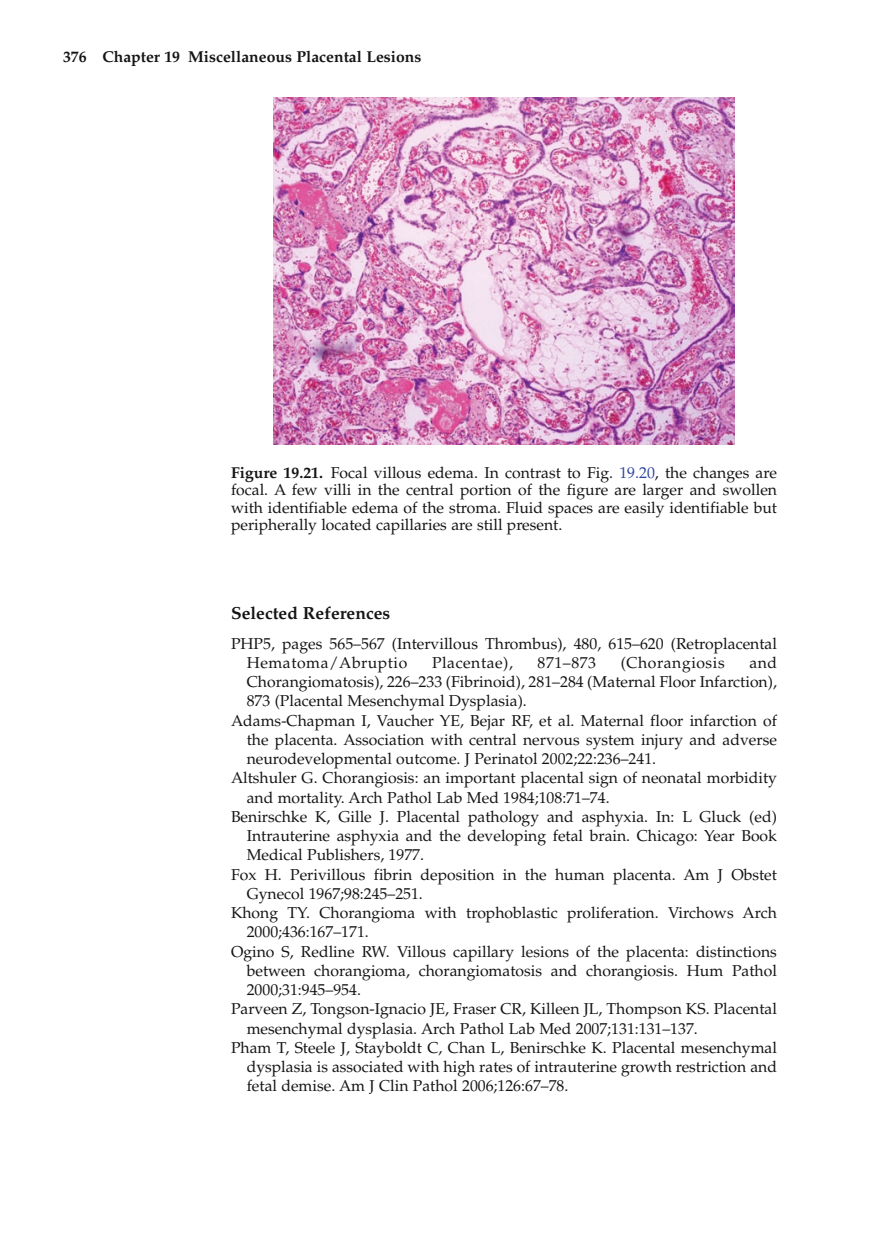
<style>
.page{position:relative;width:882px;height:1260px;background:#fff}
.page>*{position:absolute;margin:0;border:0;box-sizing:border-box;transform-origin:0 0}
.t1{font:700 17.5px "Palatino";color:#131413}
.t2{font:15.75px/17.5px "Palatino";color:#131413;text-align:justify}
.t3{font:700 15.75px "Palatino";color:#131413}
.t4{font:15.75px "Palatino";letter-spacing:.035em;color:#131413}
.s1{font-weight:700}
.s2{color:#2e45a1}
</style>
<div class="page">
<img style="left:273px;top:97px;width:462px;height:348px">
<p class="t3" style="left:63px;top:48px;width:360px">376 Chapter 19 Miscellaneous Placental Lesions</p>
<p class="t2" style="left:231px;top:464px;width:548px"><span class="s1">Figure 19.21.</span> Focal villous edema. In contrast to Fig. <span class="s2">19.20</span>, the changes are focal. A few villi in the central portion of the figure are larger and swollen with identifiable edema of the stroma. Fluid spaces are easily identifiable but peripherally located capillaries are still present.</p>
<p class="t1" style="left:231px;top:603px;width:161px">Selected References</p>
<p class="t2" style="left:247px;top:634px;width:532px;line-height:19.2px;text-indent:-16px">PHP5, pages 565–567 (Intervillous Thrombus), 480, 615–620 (Retroplacental<br>Hematoma/Abruptio</p>
<p class="t4" style="left:432px;top:653px;width:82px">Placentae),</p>
<p class="t2" style="left:538px;top:654px;width:60px">871–873</p>
<p class="t4" style="left:621px;top:653px;width:105px">(Chorangiosis</p>
<p class="t2" style="left:749px;top:654px;width:29px">and</p>
<p class="t2" style="left:247px;top:673px;width:532px">Chorangiomatosis), 226–233 (Fibrinoid), 281–284 (Maternal Floor Infarction),</p>
<p class="t2" style="left:247px;top:693px;width:282px">873 (Placental Mesenchymal Dysplasia).</p>
<p class="t2" style="left:231px;top:712px;width:548px">Adams-Chapman I, Vaucher YE, Bejar RF, et al. Maternal floor infarction of</p>
<p class="t2" style="left:247px;top:731px;width:532px">the placenta. Association with central nervous system injury and adverse</p>
<p class="t2" style="left:247px;top:750px;width:411px">neurodevelopmental outcome. J Perinatol 2002;22:236–241.</p>
<p class="t2" style="left:231px;top:769px;width:548px">Altshuler G. Chorangiosis: an important placental sign of neonatal morbidity</p>
<p class="t2" style="left:247px;top:789px;width:364px">and mortality. Arch Pathol Lab Med 1984;108:71–74.</p>
<p class="t2" style="left:231px;top:808px;width:547px">Benirschke K, Gille J. Placental pathology and asphyxia. In: L Gluck (ed)</p>
<p class="t2" style="left:247px;top:827px;width:532px">Intrauterine asphyxia and the developing fetal brain. Chicago: Year Book</p>
<p class="t2" style="left:247px;top:846px;width:179px">Medical Publishers, 1977.</p>
<p class="t2" style="left:231px;top:866px;width:547px">Fox H. Perivillous fibrin deposition in the human placenta. Am J Obstet</p>
<p class="t2" style="left:247px;top:885px;width:178px">Gynecol 1967;98:245–251.</p>
<p class="t2" style="left:231px;top:904px;width:547px">Khong TY. Chorangioma with trophoblastic proliferation. Virchows Arch</p>
<p class="t2" style="left:247px;top:923px;width:124px">2000;436:167–171.</p>
<p class="t2" style="left:231px;top:943px;width:547px">Ogino S, Redline RW. Villous capillary lesions of the placenta: distinctions</p>
<p class="t2" style="left:247px;top:962px;width:532px">between chorangioma, chorangiomatosis and chorangiosis. Hum Pathol</p>
<p class="t2" style="left:247px;top:981px;width:116px">2000;31:945–954.</p>
<p class="t2" style="left:231px;top:1000px;width:547px">Parveen Z, Tongson-Ignacio JE, Fraser CR, Killeen JL, Thompson KS. Placental</p>
<p class="t2" style="left:247px;top:1020px;width:453px">mesenchymal dysplasia. Arch Pathol Lab Med 2007;131:131–137.</p>
<p class="t2" style="left:231px;top:1039px;width:548px">Pham T, Steele J, Stayboldt C, Chan L, Benirschke K. Placental mesenchymal</p>
<p class="t2" style="left:247px;top:1058px;width:532px">dysplasia is associated with high rates of intrauterine growth restriction and</p>
<p class="t2" style="left:247px;top:1077px;width:323px">fetal demise. Am J Clin Pathol 2006;126:67–78.</p>
</div>
